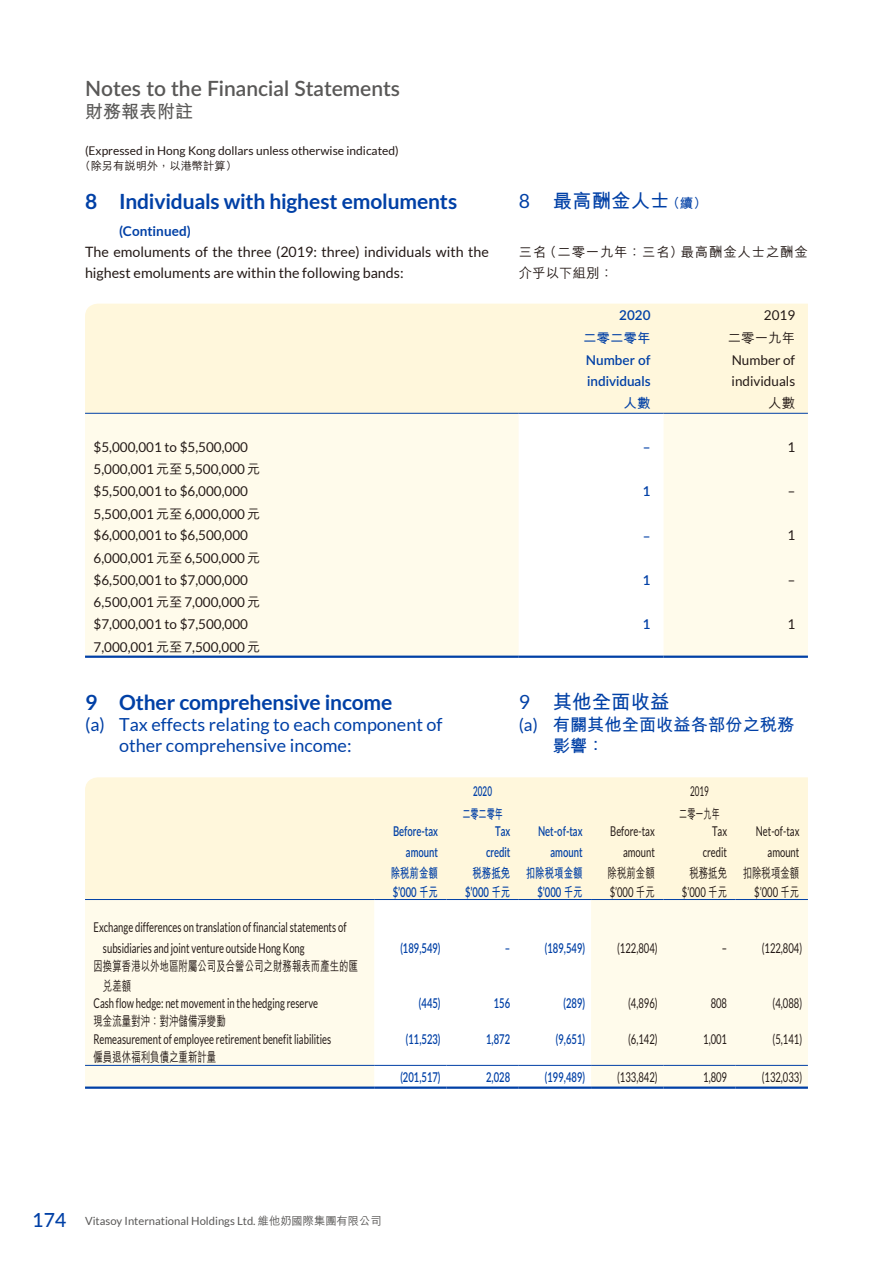
<style>
.page{position:relative;width:893px;height:1263px;background:#fff}
.page>*{position:absolute;margin:0;border:0;box-sizing:border-box;transform-origin:0 0}
.t1{font:700 21px "Lato";letter-spacing:-.01em;color:#0040a6}
.t2{font:600 21px "Lato";color:#595857}
.t3{font:700 19.5px "M Hei HK";color:#0040a6}
.t4{font:18px/21px "Lato";color:#0040a6}
.t5{font:700 18px "M Hei HK";color:#595857}
.t6{font:700 17.25px/21px "M Hei HK";color:#0040a6}
.t7{font:14.25px/21px "Lato";color:#231916}
.t8{font:13.5px/21px "Lato";color:#231916;text-align:right;scale:.7 1}
.t9{font:13.5px/21.8px "Lato";color:#231916}
.t10{font:600 13.5px/21px "Lato";color:#0040a6;text-align:right;scale:.7 1}
.t11{font:500 13.5px/19.5px "M Hei HK";color:#231916;scale:.7 1}
.t12{font:600 13.5px/21px "Lato";color:#0040a6}
.t13{font:500 13.5px/21px "M Hei HK";letter-spacing:.05em;color:#231916}
.t14{font:700 13.5px "M Hei HK";color:#0040a6;scale:.7 1}
.t15{font:700 13.5px "Lato";letter-spacing:.005em;color:#0040a6}
.t16{font:700 13.5px "M Hei HK";color:#0040a6}
.t17{font:500 13.5px "M Hei HK";color:#231916}
.t18{font:700 13.5px "M Hei HK";color:#0040a6;scale:.6 1}
.t19{font:500 13.5px "M Hei HK";color:#231916;scale:.6 1}
.t20{font:600 13.5px "Lato";color:#0040a6;scale:.6 1}
.t21{font:13.5px "Lato";color:#231916;scale:.6 1}
.t22{font:12px "Lato";color:#231916}
.t23{font:11.25px "Lato";color:#595857}
.t24{font:500 11.25px "M Hei HK";color:#231916}
.s1{font-family:"Lato";font-weight:400}
.s2{font-size:13.5px}
.s3{font-family:"M Hei HK";font-weight:500}
.s4{font-family:"M Hei HK";font-weight:700}
.s5{font-weight:500;font-size:19.5px;color:#0040a6}
</style>
<div class="page">
<div style="left:85px;top:777px;width:723px;height:122px;background:#fff7dc"></div>
<div style="left:85px;top:304px;width:723px;height:109px;background:#fff7dc"></div>
<div style="left:85px;top:414px;width:723px;height:242px;background:#fffbeb"></div>
<svg style="left:519px;top:414px;width:144px;height:242px"></svg>
<hr style="left:85px;top:413px;width:434px;height:1px;background:#0040a6">
<hr style="left:519px;top:413px;width:144px;height:1px;background:#0040a6">
<hr style="left:663px;top:413px;width:145px;height:1px;background:#0040a6">
<hr style="left:85px;top:656px;width:434px;height:2px;background:#0040a6">
<hr style="left:519px;top:656px;width:144px;height:2px;background:#0040a6">
<hr style="left:663px;top:656px;width:145px;height:2px;background:#0040a6">
<div style="left:85px;top:900px;width:289px;height:186px;background:#fffbeb"></div>
<div style="left:591px;top:900px;width:217px;height:186px;background:#fffbeb"></div>
<hr style="left:85px;top:1086px;width:289px;height:3px;background:#0040a6">
<hr style="left:374px;top:1086px;width:72px;height:3px;background:#0040a6">
<hr style="left:446px;top:1086px;width:73px;height:3px;background:#0040a6">
<hr style="left:519px;top:1086px;width:72px;height:3px;background:#0040a6">
<hr style="left:591px;top:1086px;width:72px;height:3px;background:#0040a6">
<hr style="left:663px;top:1086px;width:73px;height:3px;background:#0040a6">
<hr style="left:736px;top:1086px;width:72px;height:3px;background:#0040a6">
<hr style="left:85px;top:1065px;width:289px;height:1px;background:#0040a6">
<hr style="left:374px;top:1065px;width:72px;height:1px;background:#0040a6">
<hr style="left:446px;top:1065px;width:73px;height:1px;background:#0040a6">
<hr style="left:519px;top:1065px;width:72px;height:1px;background:#0040a6">
<hr style="left:591px;top:1065px;width:72px;height:1px;background:#0040a6">
<hr style="left:663px;top:1065px;width:73px;height:1px;background:#0040a6">
<hr style="left:736px;top:1065px;width:72px;height:1px;background:#0040a6">
<hr style="left:85px;top:899px;width:289px;height:1px;background:#0040a6">
<hr style="left:374px;top:899px;width:72px;height:1px;background:#0040a6">
<hr style="left:446px;top:899px;width:73px;height:1px;background:#0040a6">
<hr style="left:519px;top:899px;width:72px;height:1px;background:#0040a6">
<hr style="left:591px;top:899px;width:72px;height:1px;background:#0040a6">
<hr style="left:663px;top:899px;width:73px;height:1px;background:#0040a6">
<hr style="left:736px;top:899px;width:72px;height:1px;background:#0040a6">
<h1 class="t2" style="left:85px;top:73px;width:316px">Notes to the Financial Statements</h1>
<h3 class="t5" style="left:85px;top:99px;width:109px">財務報表附註</h3>
<p class="t22" style="left:85px;top:144px;width:315px">(Expressed in Hong Kong dollars unless otherwise indicated)</p>
<p class="t24" style="left:79px;top:158px;width:159px">（除另有說明外，以港幣計算）</p>
<h1 class="t1" style="left:85px;top:190px;width:374px">8 Individuals with highest emoluments</h1>
<p class="t15" style="left:119px;top:224px;width:73px">(Continued)</p>
<p class="t7" style="left:85px;top:242px;width:405px">The emoluments of the three (2019: three) individuals with the highest emoluments are within the following bands:</p>
<h2 class="t3" style="left:519px;top:187px;width:190px"><span class="s1">8</span> 最高酬金人士<span class="s2">（續）</span></h2>
<p class="t13" style="left:519px;top:240px;width:291px">三名（二零一九年：三名）最高酬金人士之酬金介乎以下組別：</p>
<p class="t12" style="left:619px;top:304px;width:33px">2020</p>
<p class="t9" style="left:764px;top:304px;width:33px">2019</p>
<p class="t16" style="left:583px;top:328px;width:69px">二零二零年</p>
<p class="t17" style="left:728px;top:328px;width:69px">二零一九年</p>
<p class="t12" style="left:586px;top:349px;width:66px">Number of individuals</p>
<p class="t9" style="left:732px;top:349px;width:65px;line-height:21px">Number of individuals</p>
<p class="t16" style="left:624px;top:393px;width:28px">人數</p>
<p class="t17" style="left:768px;top:393px;width:28px">人數</p>
<p class="t9" style="left:94px;top:436px;width:156px">$5,000,001 to $5,500,000</p>
<p class="t12" style="left:643px;top:436px;width:9px">–</p>
<p class="t9" style="left:787px;top:436px;width:9px">1</p>
<p class="t9" style="left:94px;top:458px;width:168px">5,000,001<span class="s3">元至</span>5,500,000<span class="s3">元</span>$5,500,001 to $6,000,000</p>
<p class="t12" style="left:643px;top:480px;width:9px">1</p>
<p class="t9" style="left:788px;top:480px;width:9px">–</p>
<p class="t9" style="left:94px;top:503px;width:168px">5,500,001<span class="s3">元至</span>6,000,000<span class="s3">元</span>$6,000,001 to $6,500,000</p>
<p class="t9" style="left:94px;top:547px;width:168px">6,000,001<span class="s3">元至</span>6,500,000<span class="s3">元</span>$6,500,001 to $7,000,000</p>
<p class="t9" style="left:94px;top:591px;width:168px">6,500,001<span class="s3">元至</span>7,000,000<span class="s3">元</span>$7,000,001 to $7,500,000</p>
<p class="t9" style="left:94px;top:636px;width:168px">7,000,001<span class="s3">元至</span>7,500,000<span class="s3">元</span></p>
<h1 class="t1" style="left:85px;top:690px;width:309px">9 Other comprehensive income</h1>
<h3 class="t4" style="left:119px;top:714px;width:325px;text-indent:-34px">(a) Tax effects relating to each component of other comprehensive income:</h3>
<p class="t10" style="left:393px;top:820px;width:66px">Before-tax amount</p>
<p class="t14" style="left:391px;top:864px;width:69px">除稅前金額</p>
<p class="t12" style="left:643px;top:524px;width:9px">–</p>
<p class="t9" style="left:787px;top:525px;width:9px">1</p>
<p class="t12" style="left:643px;top:569px;width:9px">1</p>
<p class="t9" style="left:788px;top:569px;width:9px">–</p>
<p class="t12" style="left:643px;top:613px;width:9px">1</p>
<p class="t9" style="left:787px;top:613px;width:9px">1</p>
<h2 class="t3" style="left:519px;top:688px;width:153px"><span class="s1">9</span> 其他全面收益</h2>
<p class="t6" style="left:553px;top:712px;width:243px;text-indent:-34px"><span class="s1">(a)</span> 有關其他全面收益各部份之稅務影響：</p>
<p class="t20" style="left:473px;top:782px;width:33px">2020</p>
<p class="t21" style="left:690px;top:784px;width:33px">2019</p>
<p class="t18" style="left:462px;top:804px;width:69px">二零二零年</p>
<p class="t19" style="left:679px;top:804px;width:69px">二零一九年</p>
<p class="t10" style="left:486px;top:820px;width:36px">Tax credit</p>
<p class="t14" style="left:472px;top:864px;width:56px">稅務抵免</p>
<p class="t10" style="left:538px;top:820px;width:65px">Net-of-tax amount</p>
<p class="t14" style="left:526px;top:864px;width:82px">扣除稅項金額</p>
<p class="t8" style="left:610px;top:821px;width:65px">Before-tax amount</p>
<p class="t11" style="left:608px;top:862px;width:69px">除稅前金額</p>
<p class="t8" style="left:703px;top:821px;width:36px">Tax credit</p>
<p class="t11" style="left:689px;top:862px;width:56px">稅務抵免</p>
<p class="t8" style="left:756px;top:821px;width:64px">Net-of-tax amount</p>
<p class="t11" style="left:743px;top:863px;width:82px">扣除稅項金額</p>
<p class="t8" style="left:103px;top:916px;width:349px;text-align:left;text-indent:-9px">Exchange differences on translation of financial statements of subsidiaries and joint venture outside Hong Kong</p>
<p class="t10" style="left:393px;top:880px;width:66px">$’000 <span class="s4">千元</span></p>
<p class="t10" style="left:465px;top:880px;width:66px">$’000 <span class="s4">千元</span></p>
<p class="t10" style="left:537px;top:880px;width:66px">$’000 <span class="s4">千元</span></p>
<p class="t8" style="left:610px;top:881px;width:66px">$’000 <span class="s3">千元</span></p>
<p class="t8" style="left:682px;top:881px;width:66px">$’000 <span class="s3">千元</span></p>
<p class="t8" style="left:754px;top:881px;width:66px">$’000 <span class="s3">千元</span></p>
<p class="t10" style="left:400px;top:937px;width:59px">(189,549)</p>
<p class="t10" style="left:505px;top:937px;width:9px">–</p>
<p class="t10" style="left:545px;top:937px;width:59px">(189,549)</p>
<p class="t8" style="left:617px;top:937px;width:59px">(122,804)</p>
<p class="t8" style="left:722px;top:937px;width:9px">–</p>
<p class="t8" style="left:762px;top:937px;width:59px">(122,804)</p>
<p class="t11" style="left:103px;top:955px;width:366px;text-indent:-9px">因換算香港以外地區附屬公司及合營公司之財務報表而產生的匯兌差額</p>
<p class="t8" style="left:94px;top:992px;width:322px">Cash flow hedge: net movement in the hedging reserve</p>
<p class="t10" style="left:419px;top:992px;width:32px">(445)</p>
<p class="t10" style="left:494px;top:992px;width:25px">156</p>
<p class="t10" style="left:564px;top:992px;width:32px">(289)</p>
<p class="t8" style="left:628px;top:992px;width:44px">(4,896)</p>
<p class="t8" style="left:711px;top:992px;width:25px">808</p>
<p class="t8" style="left:773px;top:992px;width:44px">(4,088)</p>
<p class="t11" style="left:94px;top:1010px;width:190px">現金流量對沖：對沖儲備淨變動</p>
<p class="t8" style="left:94px;top:1029px;width:341px">Remeasurement of employee retirement benefit liabilities</p>
<p class="t10" style="left:406px;top:1028px;width:51px">(11,523)</p>
<p class="t10" style="left:486px;top:1028px;width:36px">1,872</p>
<p class="t10" style="left:556px;top:1028px;width:43px">(9,651)</p>
<p class="t8" style="left:628px;top:1029px;width:44px">(6,142)</p>
<p class="t8" style="left:703px;top:1029px;width:36px">1,001</p>
<p class="t8" style="left:773px;top:1029px;width:44px">(5,141)</p>
<p class="t11" style="left:94px;top:1046px;width:177px">僱員退休福利負債之重新計量</p>
<p class="t10" style="left:400px;top:1066px;width:59px">(201,517)</p>
<p class="t10" style="left:486px;top:1066px;width:36px">2,028</p>
<p class="t10" style="left:545px;top:1066px;width:59px">(199,489)</p>
<p class="t8" style="left:617px;top:1067px;width:59px">(133,842)</p>
<p class="t8" style="left:703px;top:1067px;width:36px">1,809</p>
<p class="t8" style="left:762px;top:1067px;width:59px">(132,033)</p>
<p class="t23" style="left:33px;top:1214px;width:351px"><span class="s5">174</span> Vitasoy International Holdings Ltd. <span class="s3">維他奶國際集團有限公司</span></p>
</div>
